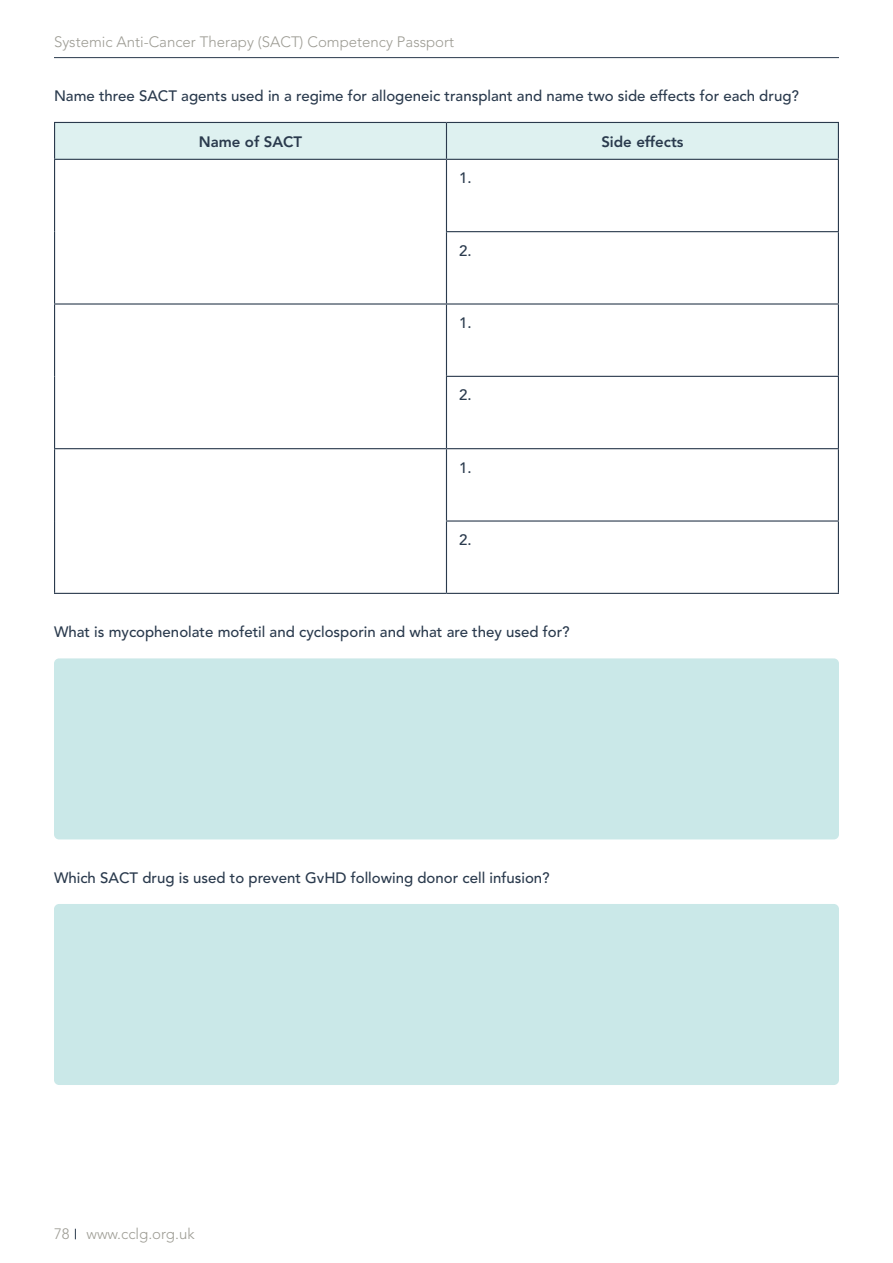
<style>
.page{position:relative;width:893px;height:1263px;background:#fff}
.page>*{position:absolute;margin:0;border:0;box-sizing:border-box;transform-origin:0 0}
.t1{font:500 15px "Avenir LT Pro";color:#2a3a4d}
.t2{font:300 15px "Avenir LT Std";color:#9d9c94}
.t3{font:800 15px "Avenir LT Pro";color:#2a3a4d}
</style>
<div class="page">
<hr style="left:54px;top:57px;width:785px;height:1px;background:#2a3a4d">
<div style="left:55px;top:123px;width:783px;height:36px;background:#def1f0"></div>
<hr style="left:54px;top:122px;width:392px;height:1px;background:#2a3a4d">
<hr style="left:54px;top:123px;width:1px;height:36px;background:#2a3a4d">
<hr style="left:54px;top:160px;width:1px;height:72px;background:#2a3a4d">
<hr style="left:54px;top:232px;width:1px;height:71px;background:#2a3a4d">
<hr style="left:54px;top:305px;width:1px;height:71px;background:#2a3a4d">
<hr style="left:54px;top:376px;width:1px;height:72px;background:#2a3a4d">
<hr style="left:54px;top:449px;width:1px;height:72px;background:#2a3a4d">
<hr style="left:54px;top:521px;width:1px;height:72px;background:#2a3a4d">
<hr style="left:446px;top:122px;width:393px;height:1px;background:#2a3a4d">
<hr style="left:446px;top:123px;width:1px;height:36px;background:#2a3a4d">
<hr style="left:838px;top:123px;width:1px;height:36px;background:#2a3a4d">
<hr style="left:446px;top:159px;width:393px;height:1px;background:#2a3a4d">
<hr style="left:446px;top:160px;width:1px;height:71px;background:#2a3a4d">
<hr style="left:838px;top:160px;width:1px;height:71px;background:#2a3a4d">
<hr style="left:446px;top:231px;width:393px;height:1px;background:#2a3a4d">
<hr style="left:446px;top:232px;width:1px;height:71px;background:#2a3a4d">
<hr style="left:838px;top:232px;width:1px;height:71px;background:#2a3a4d">
<hr style="left:446px;top:303px;width:393px;height:2px;background:#2a3a4d">
<hr style="left:446px;top:305px;width:1px;height:71px;background:#2a3a4d">
<hr style="left:838px;top:305px;width:1px;height:71px;background:#2a3a4d">
<hr style="left:446px;top:376px;width:393px;height:1px;background:#2a3a4d">
<hr style="left:446px;top:377px;width:1px;height:71px;background:#2a3a4d">
<hr style="left:838px;top:377px;width:1px;height:71px;background:#2a3a4d">
<hr style="left:446px;top:448px;width:393px;height:1px;background:#2a3a4d">
<hr style="left:446px;top:449px;width:1px;height:71px;background:#2a3a4d">
<hr style="left:838px;top:449px;width:1px;height:71px;background:#2a3a4d">
<hr style="left:446px;top:520px;width:393px;height:2px;background:#2a3a4d">
<hr style="left:446px;top:522px;width:1px;height:71px;background:#2a3a4d">
<hr style="left:838px;top:522px;width:1px;height:71px;background:#2a3a4d">
<hr style="left:446px;top:593px;width:393px;height:1px;background:#2a3a4d">
<hr style="left:54px;top:159px;width:392px;height:1px;background:#2a3a4d">
<hr style="left:54px;top:303px;width:392px;height:2px;background:#2a3a4d">
<hr style="left:54px;top:448px;width:392px;height:1px;background:#2a3a4d">
<hr style="left:54px;top:593px;width:392px;height:1px;background:#2a3a4d">
<div style="left:54px;top:658px;width:785px;height:181px;background:#cae8e8;border-radius:5px"></div>
<div style="left:54px;top:904px;width:785px;height:181px;background:#cae8e8;border-radius:5px"></div>
<p class="t2" style="left:54px;top:33px;width:402px">Systemic Anti-Cancer Therapy (SACT) Competency Passport</p>
<p class="t1" style="left:54px;top:87px;width:746px">Name three SACT agents used in a regime for allogeneic transplant and name two side effects for each drug?</p>
<p class="t3" style="left:199px;top:132px;width:105px">Name of SACT</p>
<p class="t3" style="left:601px;top:132px;width:84px">Side effects</p>
<p class="t1" style="left:459px;top:169px;width:14px">1.</p>
<p class="t1" style="left:459px;top:242px;width:14px">2.</p>
<p class="t1" style="left:459px;top:314px;width:14px">1.</p>
<p class="t1" style="left:459px;top:386px;width:14px">2.</p>
<p class="t1" style="left:459px;top:459px;width:14px">1.</p>
<p class="t1" style="left:459px;top:531px;width:14px">2.</p>
<p class="t1" style="left:54px;top:623px;width:517px">What is mycophenolate mofetil and cyclosporin and what are they used for?</p>
<p class="t1" style="left:54px;top:868px;width:497px">Which SACT drug is used to prevent GvHD following donor cell infusion?</p>
<p class="t2" style="left:54px;top:1225px;width:142px">78 www.cclg.org.uk</p>
</div>
